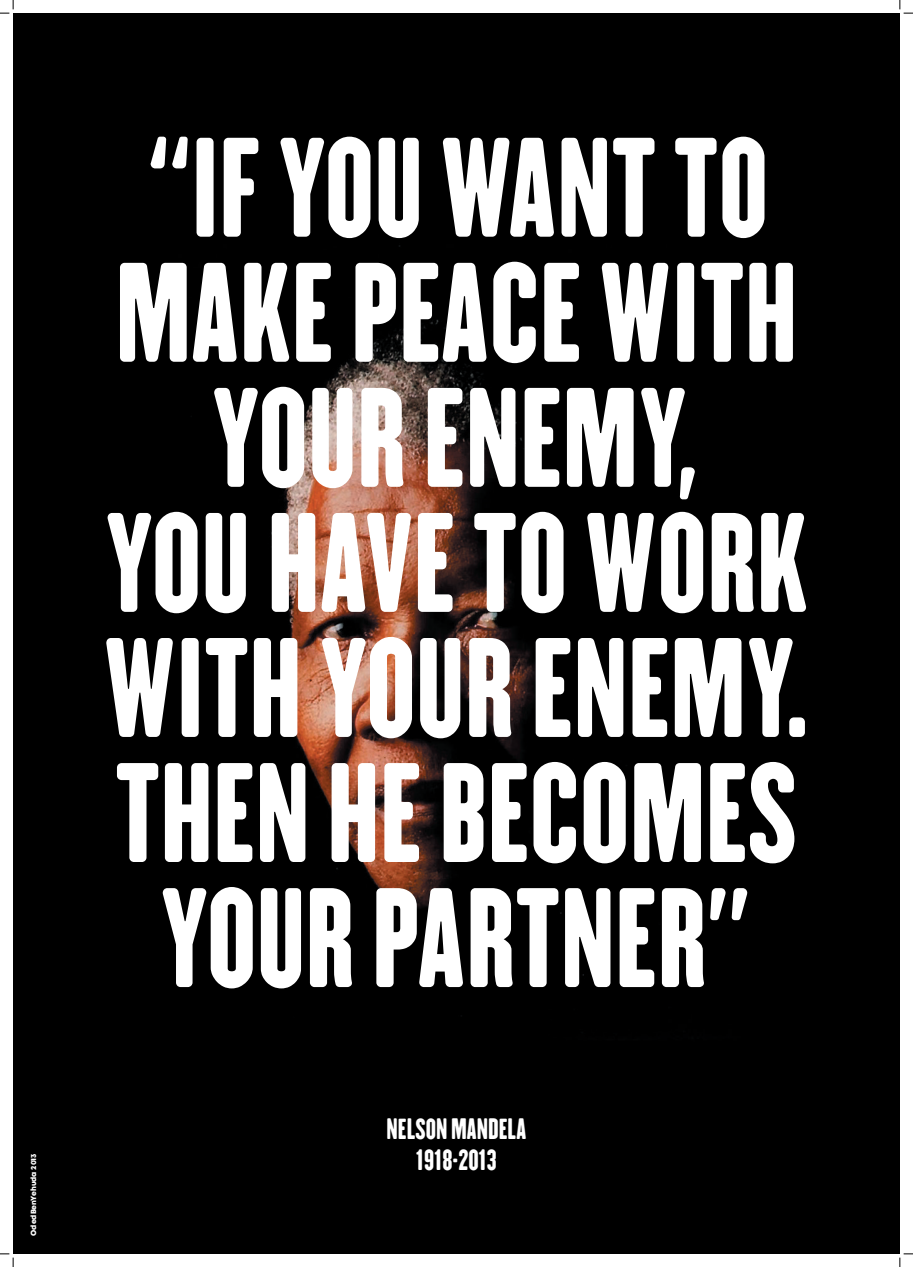
<style>
.page{position:relative;width:913px;height:1267px;background:#fff}
.page>*{position:absolute;margin:0;border:0;box-sizing:border-box;transform-origin:0 0}
.t1{font:125px/125px "H.H.Samuel";color:#fff;text-align:center}
.t2{font:26px/31.2px "H.H.Samuel";color:#fff;text-align:center}
.t3{font:7.5px "Mont Heavy DEMO";color:#fff}
</style>
<div class="page">
<div style="left:13px;top:13px;width:886px;height:1240px;background:#000"></div>
<img style="left:234px;top:245px;width:354px;height:739px">
<svg style="left:0;top:0;width:14px;height:14px"></svg>
<svg style="left:0;top:1253px;width:14px;height:13px"></svg>
<svg style="left:899px;top:0;width:13px;height:14px"></svg>
<svg style="left:899px;top:1253px;width:13px;height:13px"></svg>
<p class="t3" style="left:29px;top:1235px;width:84px;rotate:-90deg">OdedBenYehuda 2013</p>
<p class="t1" style="left:103px;top:123px;width:707px">I F“ YOUWANTTO<br>MAKEPEACEWITH<br>YOURENEMY,<br>YOUHAVETOWORK<br>WITHYOURENEMY.<br>THENHEBECOMES<br>YOURPARTNER“</p>
<p class="t2" style="left:386px;top:1112px;width:141px">NELSONMANDELA<br>1918-2013</p>
</div>
